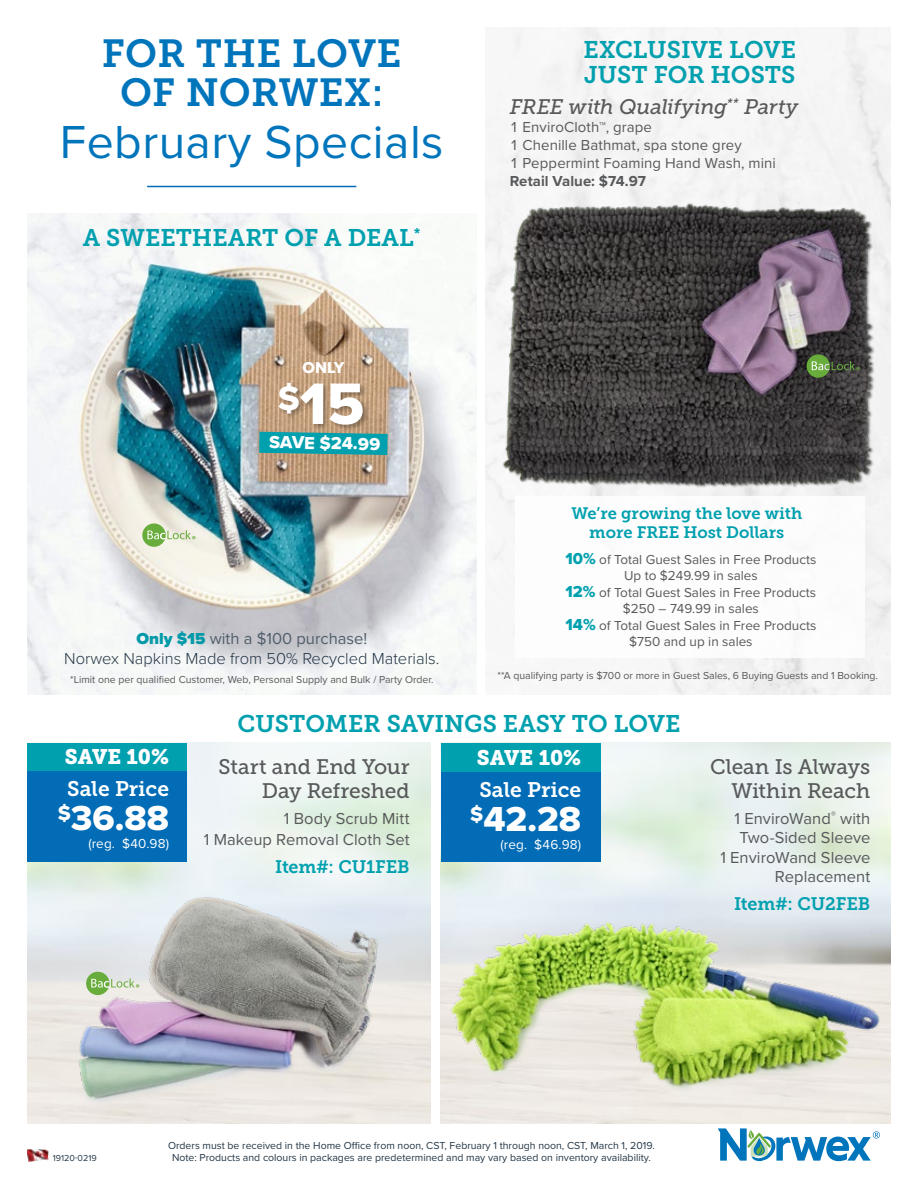
<style>
.page{position:relative;width:918px;height:1188px;background:#fff}
.page>*{position:absolute;margin:0;border:0;box-sizing:border-box;transform-origin:0 0}
.t1{font:60.6px "Proxima Nova Extrabld";color:#fff}
.t2{font:48px "Proxima Nova";letter-spacing:.01em;color:#0075bc}
.t3{font:39px/39px "Museo Slab 700";letter-spacing:.01em;color:#0075bc;text-align:center}
.t4{font:36px "Proxima Nova Extrabld";color:#fff}
.t5{font:24px/25.5px "Museo Slab 700";color:#00a0af}
.t6{font:21px/24px "Museo Slab 500";letter-spacing:-.005em;color:#58595b;text-align:right}
.t7{font:italic 21px "Museo Slab 500";letter-spacing:-.01em;color:#58595b}
.t8{font:21px "Museo Slab 700";color:#fff}
.t9{font:21px "Museo Slab 900";color:#fff}
.t10{font:18.15px "Proxima Nova Extrabld";color:#fff}
.t11{font:18px "Museo Slab 700";letter-spacing:-.005em;color:#00a0af}
.t12{font:16.5px/19.5px "Proxima Nova";letter-spacing:.005em;color:#58595b;text-align:right}
.t13{font:300 16.5px/19.5px "Proxima Nova";color:#243746;text-align:center}
.t14{font:16.5px/19.5px "Museo Slab 700";color:#00a0af;text-align:center}
.t15{font:16.35px "Proxima Nova Extrabld";color:#fff}
.t16{font:15px/18px "Proxima Nova";letter-spacing:.005em;color:#58595b}
.t17{font:700 15px "Proxima Nova";color:#58595b}
.t18{font:13.5px/16.5px "Proxima Nova";color:#58595b;text-align:center}
.t19{font:13.5px "Proxima Nova";letter-spacing:.015em;color:#fff}
.t20{font:10.5px "Proxima Nova";color:#243746}
.t21{font:10.5px "Proxima Nova";color:#58595b}
.t22{font:9px "Proxima Nova";color:#243746}
.s1{font-family:"Proxima Nova Extrabld";font-size:16.5px;color:#00a0af}
.s2{font-weight:900;color:#0099a8}
.s3{font-weight:400;color:#505f6b}
</style>
<div class="page">
<img style="left:496px;top:167px;width:386px;height:330px">
<img style="left:441px;top:742px;width:449px;height:381px">
<svg style="left:718px;top:1128px;width:162px;height:33px"></svg>
<img style="left:62px;top:870px;width:330px;height:238px">
<svg style="left:86px;top:972px;width:53px;height:23px"></svg>
<div style="left:27px;top:766px;width:160px;height:96px;background:#026cb6"></div>
<div style="left:27px;top:743px;width:160px;height:27px;background:#00a0af"></div>
<img style="left:440px;top:911px;width:451px;height:182px">
<div style="left:441px;top:768px;width:159px;height:94px;background:#026cb6"></div>
<div style="left:441px;top:743px;width:159px;height:29px;background:#00a0af"></div>
<img style="left:27px;top:1149px;width:22px;height:12px">
<img style="left:27px;top:213px;width:449px;height:482px">
<hr style="left:147px;top:186px;width:209px;height:1px;background:#026cb6">
<div style="left:278px;top:382px;width:92px;height:49px;background:#000;opacity:.3"></div>
<svg style="left:259px;top:432px;width:129px;height:23px;background:#119faa"></svg>
<svg style="left:142px;top:523px;width:54px;height:24px"></svg>
<div style="left:515px;top:496px;width:350px;height:162px;background:#fff"></div>
<svg style="left:807px;top:354px;width:53px;height:24px"></svg>
<h3 class="t3" style="left:102px;top:34px;width:301px">FOR THE LOVE<br>OF NORWEX:</h3>
<h2 class="t2" style="left:60px;top:114px;width:385px">February Specials</h2>
<h3 class="t5" style="left:83px;top:225px;width:339px">A SWEETHEART OF A DEAL<sup>*</sup></h3>
<h3 class="t15" style="left:303px;top:358px;width:43px">ONLY</h3>
<h1 class="t1" style="left:278px;top:367px;width:88px"><sup>$</sup>15</h1>
<h3 class="t10" style="left:269px;top:431px;width:113px;rotate:1deg">SAVE $24.99</h3>
<h3 class="t5" style="left:584px;top:37px;width:214px">EXCLUSIVE LOVE<br>JUST FOR HOSTS</h3>
<h3 class="t7" style="left:510px;top:95px;width:290px">FREE with Qualifying<sup>**</sup> Party</h3>
<h3 class="t16" style="left:510px;top:118px;width:268px">1 EnviroCloth™, grape<br>1 Chenille Bathmat, spa stone grey<br>1 Peppermint Foaming Hand Wash, mini</h3>
<h3 class="t17" style="left:510px;top:172px;width:138px">Retail Value: $74.97</h3>
<h3 class="t14" style="left:571px;top:504px;width:233px">We’re growing the love with more FREE Host Dollars</h3>
<p class="t18" style="left:565px;top:551px;width:252px"><span class="s1">10%</span> of Total Guest Sales in Free Products<br>Up to $249.99 in sales<br><span class="s1">12%</span> of Total Guest Sales in Free Products $250 – 749.99 in sales<br><span class="s1">14%</span> of Total Guest Sales in Free Products $750 and up in sales</p>
<h3 class="t13" style="left:64px;top:629px;width:377px"><span class="s2">Only $15</span> <span class="s3">with a $100 purchase!<br></span>Norwex Napkins Made from 50% Recycled Materials.</h3>
<p class="t21" style="left:70px;top:673px;width:365px">*Limit one per qualified Customer, Web, Personal Supply and Bulk / Party Order.</p>
<p class="t21" style="left:498px;top:670px;width:382px">**A qualifying party is $700 or more in Guest Sales, 6 Buying Guests and 1 Booking.</p>
<h3 class="t9" style="left:65px;top:745px;width:106px">SAVE 10%</h3>
<h3 class="t8" style="left:67px;top:777px;width:103px">Sale Price</h3>
<h3 class="t4" style="left:58px;top:797px;width:113px"><sup>$</sup>36.88</h3>
<p class="t19" style="left:88px;top:836px;width:82px">(reg. $40.98)</p>
<h3 class="t5" style="left:238px;top:711px;width:444px">CUSTOMER SAVINGS EASY TO LOVE</h3>
<h3 class="t6" style="left:218px;top:755px;width:193px">Start and End Your<br>Day Refreshed</h3>
<h3 class="t12" style="left:204px;top:808px;width:207px;line-height:21px">1 Body Scrub Mitt<br>1 Makeup Removal Cloth Set</h3>
<h3 class="t11" style="left:275px;top:856px;width:136px">Item#: CU1FEB</h3>
<h3 class="t9" style="left:477px;top:746px;width:106px">SAVE 10%</h3>
<h3 class="t8" style="left:479px;top:777px;width:103px">Sale Price</h3>
<h3 class="t4" style="left:470px;top:797px;width:112px"><sup>$</sup>42.28</h3>
<p class="t19" style="left:501px;top:836px;width:82px">(reg. $46.98)</p>
<h3 class="t6" style="left:710px;top:755px;width:162px">Clean Is Always<br>Within Reach</h3>
<h3 class="t12" style="left:720px;top:809px;width:151px">1 EnviroWand<sup>®</sup> with<br>Two-Sided Sleeve<br>1 EnviroWand Sleeve<br>Replacement</h3>
<h3 class="t11" style="left:734px;top:894px;width:138px">Item#: CU2FEB</h3>
<p class="t20" style="left:168px;top:1140px;width:488px">Orders must be received in the Home Office from noon, CST, February 1 through noon, CST, March 1, 2019.</p>
<p class="t22" style="left:53px;top:1153px;width:46px">19120-0219</p>
<p class="t20" style="left:172px;top:1152px;width:480px">Note: Products and colours in packages are predetermined and may vary based on inventory availability.</p>
</div>
